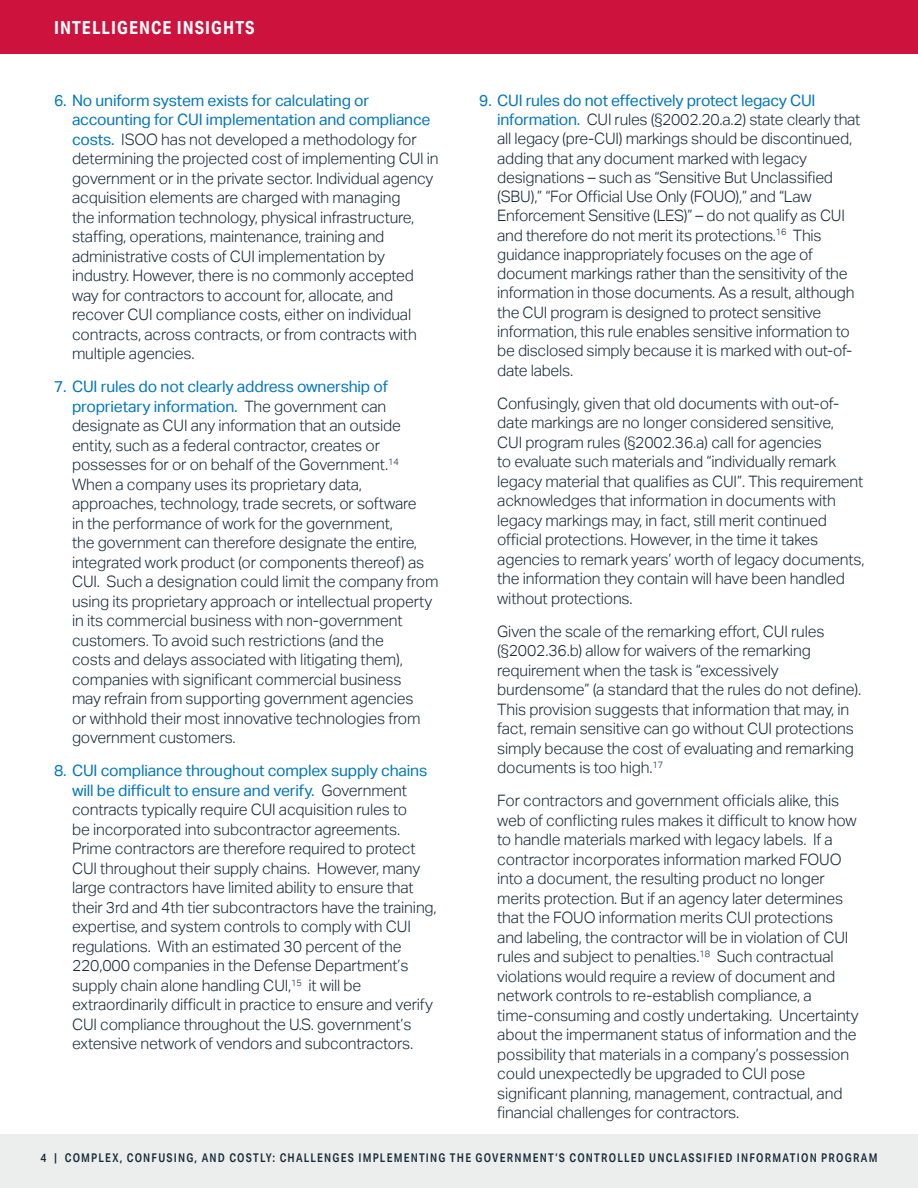
<style>
.page{position:relative;width:918px;height:1188px;background:#fff}
.page>*{position:absolute;margin:0;border:0;box-sizing:border-box;transform-origin:0 0}
.t1{font:700 18px "Aktiv Grotesk Cd";letter-spacing:.06em;color:#fff}
.Body_Indent{font:300 15.75px/19.5px "Aktiv Grotesk";letter-spacing:-.01em;color:#172938}
.t2{font:500 12px "Aktiv Grotesk Cd";letter-spacing:.1em;color:#172938}
.s1{font-weight:400;color:#0076be}
</style>
<div class="page">
<div style="left:0;top:1134px;width:918px;height:54px;background:#eceeed"></div>
<div style="left:0;top:0;width:918px;height:54px;background:#cd123d"></div>
<p class="t1" style="left:54px;top:17px;width:202px">INTELLIGENCE INSIGHTS</p>
<p class="Body_Indent" style="left:72px;top:91px;width:368px;text-indent:-18px"><span class="s1">6. No uniform system exists for calculating or accounting for CUI implementation and compliance costs.</span> ISOO has not developed a methodology for determining the projected cost of implementing CUI in government or in the private sector. Individual agency acquisition elements are charged with managing<br>the information technology, physical infrastructure, staffing, operations, maintenance, training and administrative costs of CUI implementation by industry. However, there is no commonly accepted way for contractors to account for, allocate, and recover CUI compliance costs, either on individual contracts, across contracts, or from contracts with multiple agencies.</p>
<p class="Body_Indent" style="left:72px;top:377px;width:368px;text-indent:-18px"><span class="s1">7. CUI rules do not clearly address ownership of proprietary information.</span> The government can designate as CUI any information that an outside entity, such as a federal contractor, creates or possesses for or on behalf of the Government.<sup>14<br></sup>When a company uses its proprietary data, approaches, technology, trade secrets, or software<br>in the performance of work for the government,<br>the government can therefore designate the entire, integrated work product (or components thereof) as CUI. Such a designation could limit the company from using its proprietary approach or intellectual property in its commercial business with non-government customers. To avoid such restrictions (and the<br>costs and delays associated with litigating them), companies with significant commercial business<br>may refrain from supporting government agencies<br>or withhold their most innovative technologies from government customers.</p>
<p class="Body_Indent" style="left:72px;top:761px;width:366px;text-indent:-18px"><span class="s1">8. CUI compliance throughout complex supply chains will be difficult to ensure and verify.</span> Government contracts typically require CUI acquisition rules to<br>be incorporated into subcontractor agreements.<br>Prime contractors are therefore required to protect CUI throughout their supply chains. However, many large contractors have limited ability to ensure that their 3rd and 4th tier subcontractors have the training, expertise, and system controls to comply with CUI regulations. With an estimated 30 percent of the 220,000 companies in the Defense Department’s supply chain alone handling CUI,<sup>15</sup> it will be extraordinarily difficult in practice to ensure and verify CUI compliance throughout the U.S. government’s extensive network of vendors and subcontractors.</p>
<p class="Body_Indent" style="left:497px;top:91px;width:365px;text-indent:-18px"><span class="s1">9. CUI rules do not effectively protect legacy CUI information.</span> CUI rules (§2002.20.a.2) state clearly that all legacy (pre-CUI) markings should be discontinued, adding that any document marked with legacy designations – such as “Sensitive But Unclassified (SBU),” “For Official Use Only (FOUO),” and “Law Enforcement Sensitive (LES)” – do not qualify as CUI and therefore do not merit its protections.<sup>16</sup> This guidance inappropriately focuses on the age of document markings rather than the sensitivity of the information in those documents. As a result, although the CUI program is designed to protect sensitive information, this rule enables sensitive information to be disclosed simply because it is marked with out-of&shy;date labels.</p>
<p class="Body_Indent" style="left:497px;top:393px;width:369px">Confusingly, given that old documents with out-of&shy;date markings are no longer considered sensitive,<br>CUI program rules (§2002.36.a) call for agencies<br>to evaluate such materials and “individually remark legacy material that qualifies as CUI”. This requirement acknowledges that information in documents with legacy markings may, in fact, still merit continued official protections. However, in the time it takes agencies to remark years’ worth of legacy documents, the information they contain will have been handled without protections.</p>
<p class="Body_Indent" style="left:497px;top:621px;width:365px">Given the scale of the remarking effort, CUI rules (§2002.36.b) allow for waivers of the remarking requirement when the task is “excessively burdensome” (a standard that the rules do not define).<br>This provision suggests that information that may, in fact, remain sensitive can go without CUI protections simply because the cost of evaluating and remarking documents is too high.<sup>17</sup></p>
<p class="Body_Indent" style="left:497px;top:791px;width:363px">For contractors and government officials alike, this web of conflicting rules makes it difficult to know how to handle materials marked with legacy labels. If a contractor incorporates information marked FOUO into a document, the resulting product no longer merits protection. But if an agency later determines that the FOUO information merits CUI protections and labeling, the contractor will be in violation of CUI rules and subject to penalties.<sup>18</sup> Such contractual violations would require a review of document and network controls to re-establish compliance, a time-consuming and costly undertaking. Uncertainty about the impermanent status of information and the possibility that materials in a company’s possession could unexpectedly be upgraded to CUI pose significant planning, management, contractual, and financial challenges for contractors.</p>
<p class="t2" style="left:41px;top:1150px;width:838px">4 | COMPLEX, CONFUSING, AND COSTLY: CHALLENGES IMPLEMENTING THE GOVERNMENT’S CONTROLLED UNCLASSIFIED INFORMATION PROGRAM</p>
</div>
